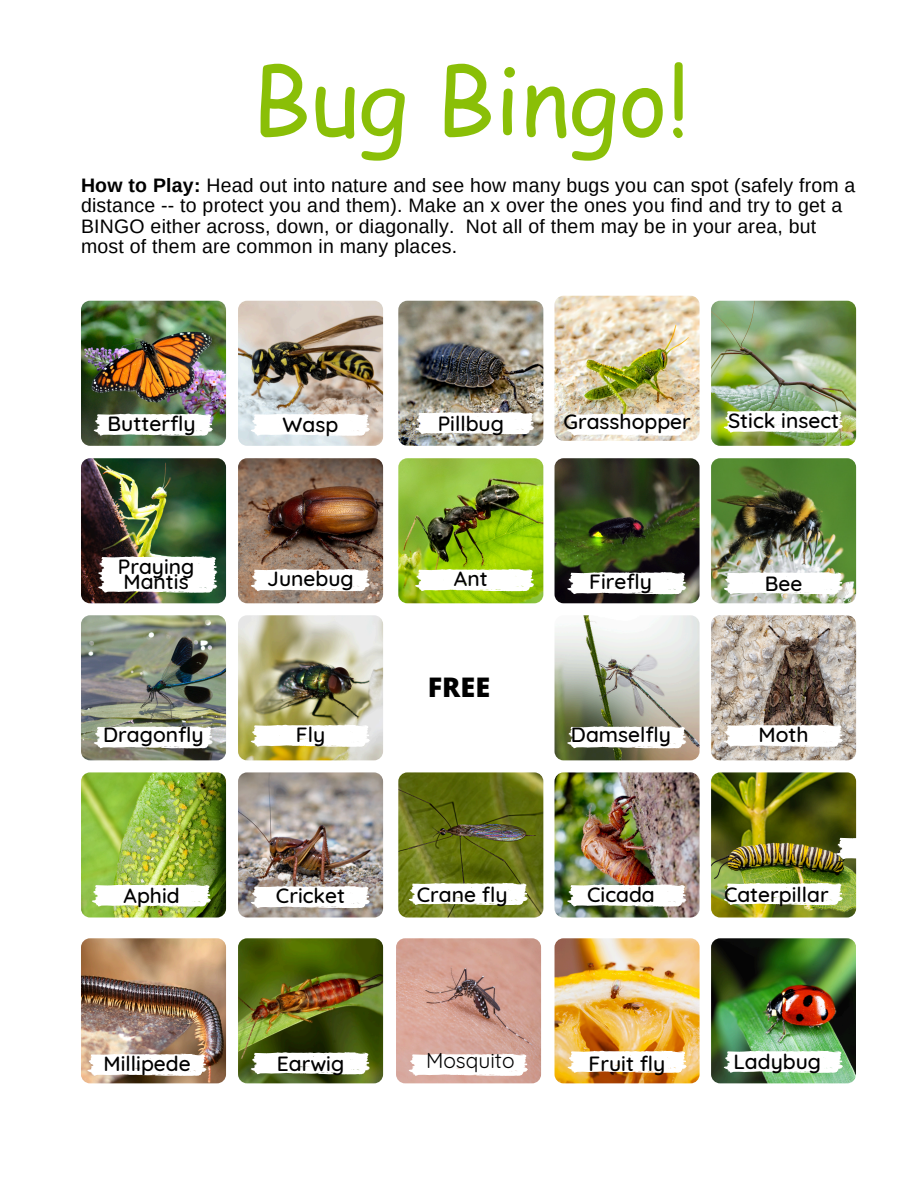
<style>
.page{position:relative;width:918px;height:1188px;background:#fff}
.page>*{position:absolute;margin:0;border:0;box-sizing:border-box;transform-origin:0 0}
.t1{font:93px "Comic Sans MS";color:#8abf07}
.t2{font:800 27px "Open Sans";color:#000}
.t3{font:500 21px/15.8px "Quicksand";color:#000}
.t4{font:21px "Quicksand";color:#000}
.t5{font:19.5px/20.2px "Arimo";letter-spacing:.01em;color:#000}
.s1{font-weight:700}
</style>
<div class="page">
<img style="left:238px;top:301px;width:145px;height:145px;border-radius:9px">
<img style="left:398px;top:772px;width:145px;height:145px;border-radius:9px">
<img style="left:398px;top:458px;width:145px;height:145px;border-radius:9px">
<img style="left:398px;top:301px;width:145px;height:145px;border-radius:9px">
<img style="left:555px;top:938px;width:145px;height:145px;border-radius:9px">
<img style="left:555px;top:772px;width:145px;height:145px;border-radius:9px">
<img style="left:555px;top:615px;width:145px;height:145px;border-radius:9px">
<img style="left:555px;top:458px;width:145px;height:145px;border-radius:9px">
<img style="left:555px;top:296px;width:145px;height:145px;border-radius:9px">
<img style="left:711px;top:938px;width:145px;height:145px;border-radius:9px">
<img style="left:711px;top:772px;width:145px;height:145px;border-radius:9px">
<img style="left:711px;top:615px;width:145px;height:145px;border-radius:9px">
<img style="left:711px;top:458px;width:145px;height:145px;border-radius:9px">
<img style="left:711px;top:301px;width:145px;height:145px;border-radius:9px">
<img style="left:238px;top:458px;width:145px;height:145px;border-radius:9px">
<img style="left:81px;top:772px;width:145px;height:145px;border-radius:9px">
<img style="left:81px;top:615px;width:145px;height:145px;border-radius:9px">
<img style="left:81px;top:458px;width:145px;height:145px;border-radius:9px">
<img style="left:81px;top:301px;width:145px;height:145px;border-radius:9px">
<img style="left:238px;top:772px;width:145px;height:145px;border-radius:9px">
<img style="left:238px;top:615px;width:145px;height:145px;border-radius:9px">
<img style="left:396px;top:938px;width:145px;height:145px;border-radius:9px">
<img style="left:238px;top:938px;width:145px;height:145px;border-radius:9px">
<img style="left:81px;top:938px;width:145px;height:145px;border-radius:9px">
<svg style="left:94px;top:413px;width:119px;height:23px"></svg>
<svg style="left:251px;top:886px;width:119px;height:22px"></svg>
<svg style="left:92px;top:884px;width:119px;height:23px"></svg>
<svg style="left:94px;top:726px;width:119px;height:22px"></svg>
<svg style="left:251px;top:569px;width:119px;height:22px"></svg>
<svg style="left:567px;top:726px;width:119px;height:22px"></svg>
<svg style="left:724px;top:410px;width:119px;height:23px"></svg>
<svg style="left:724px;top:572px;width:119px;height:22px"></svg>
<svg style="left:567px;top:572px;width:119px;height:22px"></svg>
<svg style="left:415px;top:412px;width:119px;height:22px"></svg>
<svg style="left:568px;top:1051px;width:119px;height:22px"></svg>
<svg style="left:409px;top:1054px;width:119px;height:22px"></svg>
<svg style="left:567px;top:884px;width:119px;height:23px"></svg>
<svg style="left:409px;top:883px;width:119px;height:22px"></svg>
<svg style="left:87px;top:1054px;width:120px;height:22px"></svg>
<svg style="left:251px;top:1052px;width:119px;height:22px"></svg>
<svg style="left:251px;top:725px;width:119px;height:22px"></svg>
<svg style="left:251px;top:413px;width:119px;height:23px"></svg>
<svg style="left:724px;top:725px;width:119px;height:22px"></svg>
<svg style="left:724px;top:883px;width:119px;height:22px"></svg>
<svg style="left:567px;top:413px;width:119px;height:23px"></svg>
<svg style="left:724px;top:1051px;width:119px;height:22px"></svg>
<svg style="left:836px;top:837px;width:21px;height:22px"></svg>
<svg style="left:415px;top:569px;width:119px;height:22px"></svg>
<svg style="left:98px;top:556px;width:119px;height:37px"></svg>
<p class="t1" style="left:252px;top:33px;width:439px">Bug Bingo!</p>
<p class="t5" style="left:81px;top:175px;width:776px"><span class="s1">How to Play:</span> Head out into nature and see how many bugs you can spot (safely from a distance -- to protect you and them). Make an x over the ones you find and try to get a BINGO either across, down, or diagonally. Not all of them may be in your area, but most of them are common in many places.</p>
<p class="t3" style="left:108px;top:415px;width:90px">Butterfly</p>
<h3 class="t3" style="left:118px;top:558px;width:78px">Praying<br>Mantis</h3>
<p class="t3" style="left:103px;top:726px;width:102px">Dragonfly</p>
<p class="t3" style="left:283px;top:416px;width:57px">Wasp</p>
<h3 class="t3" style="left:728px;top:412px;width:113px">Stick insect</h3>
<h3 class="t3" style="left:563px;top:413px;width:129px">Grasshopper</h3>
<p class="t3" style="left:438px;top:415px;width:68px">Pillbug</p>
<h3 class="t3" style="left:267px;top:570px;width:88px">Junebug</h3>
<h3 class="t3" style="left:296px;top:726px;width:31px">Fly</h3>
<p class="t3" style="left:454px;top:570px;width:35px">Ant</p>
<p class="t2" style="left:428px;top:668px;width:64px">FREE</p>
<h3 class="t3" style="left:589px;top:573px;width:64px">Firefly</h3>
<p class="t3" style="left:765px;top:575px;width:39px">Bee</p>
<p class="t3" style="left:571px;top:726px;width:102px">Damselfly</p>
<p class="t3" style="left:759px;top:726px;width:52px">Moth</p>
<h2 class="t3" style="left:124px;top:887px;width:58px">Aphid</h2>
<p class="t3" style="left:276px;top:887px;width:71px">Cricket</p>
<h3 class="t3" style="left:417px;top:886px;width:92px">Crane fly</h3>
<p class="t3" style="left:587px;top:886px;width:69px">Cicada</p>
<p class="t3" style="left:724px;top:886px;width:106px">Caterpillar</p>
<p class="t3" style="left:104px;top:1055px;width:89px">Millipede</p>
<p class="t3" style="left:277px;top:1055px;width:69px">Earwig</p>
<h3 class="t4" style="left:426px;top:1047px;width:90px">Mosquito</h3>
<p class="t3" style="left:589px;top:1055px;width:78px">Fruit fly</p>
<p class="t3" style="left:733px;top:1054px;width:89px">Ladybug</p>
</div>
